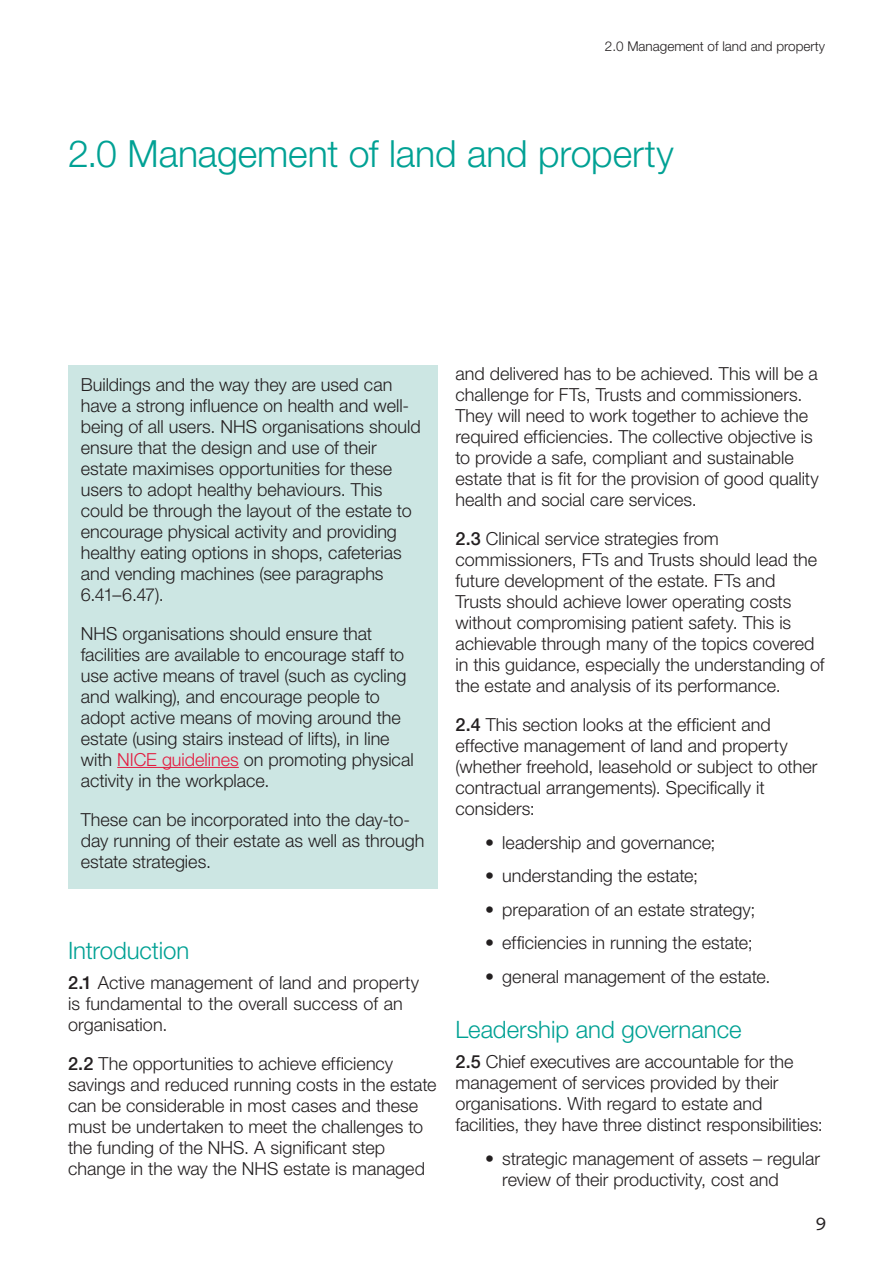
<style>
.page{position:relative;width:893px;height:1263px;background:#fff}
.page>*{position:absolute;margin:0;border:0;box-sizing:border-box;transform-origin:0 0}
.Header_1{font:300 37.5px "Helvetica Neue LT Pro";letter-spacing:-.005em;color:#00a194}
.Header_2{font:300 24px "Helvetica Neue LT Pro";letter-spacing:-.005em;color:#00a194}
.Body_Text{font:300 18px/21px "Helvetica Neue LT Pro";color:#231f20}
.Body_Text_Loose{font:300 18px/21px "Helvetica Neue LT Pro";letter-spacing:.005em;color:#231f20}
.t1{font:18px "Syntax";color:#231f20}
.Running_head_R{font:300 13.5px "Helvetica Neue LT Pro";color:#231f20}
.s1{color:#e31c40}
.s2{font-family:"Helvetica Neue";font-weight:500}
</style>
<div class="page">
<div style="left:68px;top:365px;width:369px;height:524px;background:#cce6e3"></div>
<hr style="left:117px;top:767px;width:122px;height:1px;background:#e31c40">
<p class="Running_head_R" style="left:605px;top:38px;width:222px">2.0 Management of land and property</p>
<p class="Header_1" style="left:68px;top:131px;width:607px">2.0 Management of land and property</p>
<p class="Body_Text" style="left:81px;top:373px;width:341px">Buildings and the way they are used can have a strong influence on health and well&shy;being of all users. NHS organisations should ensure that the design and use of their estate maximises opportunities for these users to adopt healthy behaviours. This could be through the layout of the estate to encourage physical activity and providing healthy eating options in shops, cafeterias and vending machines (see paragraphs 6.41–6.47).</p>
<p class="Body_Text" style="left:81px;top:622px;width:334px">NHS organisations should ensure that facilities are available to encourage staff to use active means of travel (such as cycling and walking), and encourage people to adopt active means of moving around the estate (using stairs instead of lifts), in line with <span class="s1">NICE guidelines</span> on promoting physical activity in the workplace.</p>
<p class="Body_Text" style="left:81px;top:808px;width:345px">These can be incorporated into the day-to&shy;day running of their estate as well as through estate strategies.</p>
<p class="Header_2" style="left:68px;top:936px;width:123px">Introduction</p>
<p class="Body_Text_Loose" style="left:68px;top:972px;width:353px"><span class="s2">2.1</span> Active management of land and property is fundamental to the overall success of an organisation.</p>
<p class="Body_Text" style="left:68px;top:1053px;width:370px"><span class="s2">2.2</span> The opportunities to achieve efficiency savings and reduced running costs in the estate can be considerable in most cases and these must be undertaken to meet the challenges to the funding of the NHS. A significant step change in the way the NHS estate is managed</p>
<p class="Body_Text" style="left:455px;top:363px;width:365px">and delivered has to be achieved. This will be a challenge for FTs, Trusts and commissioners.<br>They will need to work together to achieve the required efficiencies. The collective objective is to provide a safe, compliant and sustainable estate that is fit for the provision of good quality health and social care services.</p>
<p class="Body_Text" style="left:455px;top:528px;width:370px"><span class="s2">2.3</span> Clinical service strategies from commissioners, FTs and Trusts should lead the future development of the estate. FTs and Trusts should achieve lower operating costs without compromising patient safety. This is achievable through many of the topics covered in this guidance, especially the understanding of the estate and analysis of its performance.</p>
<p class="Body_Text" style="left:455px;top:714px;width:363px"><span class="s2">2.4</span> This section looks at the efficient and effective management of land and property (whether freehold, leasehold or subject to other contractual arrangements). Specifically it considers:</p>
<p class="Body_Text" style="left:485px;top:831px;width:232px">• leadership and governance;</p>
<p class="Body_Text" style="left:485px;top:865px;width:214px">• understanding the estate;</p>
<p class="Body_Text" style="left:485px;top:898px;width:272px">• preparation of an estate strategy;</p>
<p class="Body_Text" style="left:485px;top:932px;width:269px">• efficiencies in running the estate;</p>
<p class="Body_Text" style="left:485px;top:965px;width:287px">• general management of the estate.</p>
<p class="Header_2" style="left:455px;top:1015px;width:288px">Leadership and governance</p>
<p class="Body_Text" style="left:455px;top:1051px;width:369px"><span class="s2">2.5</span> Chief executives are accountable for the management of services provided by their organisations. With regard to estate and facilities, they have three distinct responsibilities:</p>
<p class="Body_Text" style="left:502px;top:1147px;width:319px;text-indent:-17px">• strategic management of assets – regular review of their productivity, cost and</p>
<p class="t1" style="left:816px;top:1213px;width:12px">9</p>
</div>
